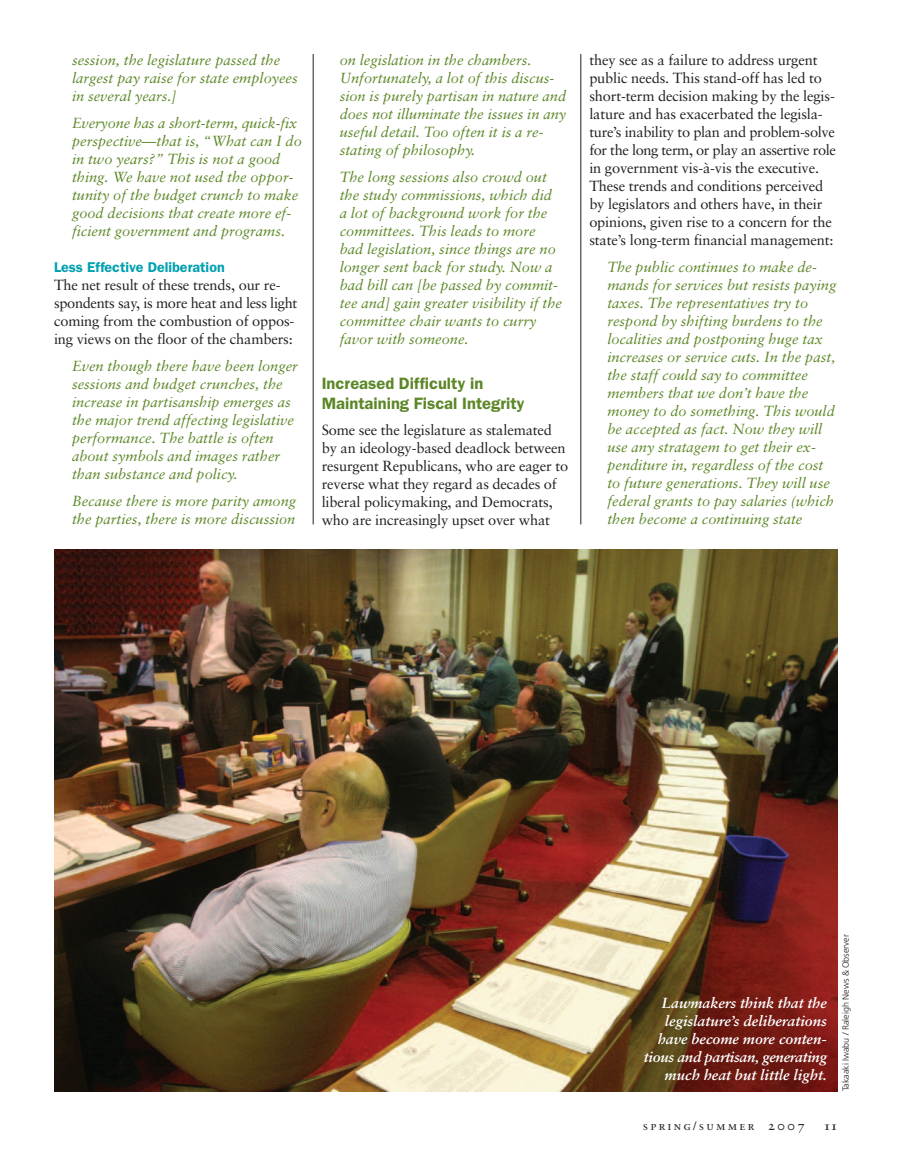
<style>
.page{position:relative;width:905px;height:1175px;background:#fff}
.page>*{position:absolute;margin:0;border:0;box-sizing:border-box;transform-origin:0 0}
.t1{font:600 16.5px/20.2px "Franklin Gothic";color:#5c8727}
.t2{font:italic 14.7px/18px "Sabon";color:#5c8727}
.t3{font:14.7px/18px "Sabon";letter-spacing:-.01em;color:#231f20}
.t4{font:italic 700 14.7px/18px "Sabon";color:#fff;text-align:right}
.t5{font:600 14.25px "Franklin Gothic";color:#00a0b0}
.t6{font:12.15px "Sabon Roman SC";letter-spacing:.185em;color:#231f20}
.t7{font:12.15px "Sabon Bold Os F";color:#231f20}
.t8{font:300 9px "Frutiger";color:#231f20}
.s1{font-size:13.5px}
</style>
<div class="page">
<hr style="left:313px;top:54px;width:1px;height:470px;background:#231f20">
<hr style="left:580px;top:54px;width:1px;height:470px;background:#231f20">
<img style="left:54px;top:550px;width:783px;height:541px">
<p class="t2" style="left:72px;top:52px;width:227px">session, the legislature passed the largest pay raise for state employees in several years.]</p>
<p class="t2" style="left:72px;top:115px;width:231px">Everyone has a short-term, quick-fix perspective—that is, “What can I do in two years?” This is not a good thing. We have not used the oppor&shy;tunity of the budget crunch to make good decisions that create more ef&shy;ficient government and programs.</p>
<p class="t5" style="left:54px;top:259px;width:172px">Less Effective Deliberation</p>
<p class="t3" style="left:54px;top:277px;width:245px">The net result of these trends, our re&shy;spondents say, is more heat and less light coming from the combustion of oppos&shy;ing views on the floor of the chambers:</p>
<p class="t2" style="left:72px;top:358px;width:227px">Even though there have been longer sessions and budget crunches, the increase in partisanship emerges as the major trend affecting legislative performance. The battle is often about symbols and images rather than substance and policy.</p>
<p class="t2" style="left:72px;top:493px;width:226px">Because there is more parity among the parties, there is more discussion</p>
<p class="t2" style="left:340px;top:52px;width:228px">on legislation in the chambers.<br>Unfortunately, a lot of this discus&shy;sion is purely partisan in nature and does not illuminate the issues in any useful detail. Too often it is a re&shy;stating of philosophy.</p>
<p class="t2" style="left:340px;top:169px;width:224px">The long sessions also crowd out the study commissions, which did a lot of background work for the committees. This leads to more bad legislation, since things are no longer sent back for study. Now a bad bill can [be passed by commit&shy;tee and] gain greater visibility if the committee chair wants to curry favor with someone.</p>
<p class="t1" style="left:322px;top:373px;width:204px">Increased Difficulty in<br>Maintaining Fiscal Integrity</p>
<p class="t3" style="left:322px;top:422px;width:248px">Some see the legislature as stalemated by an ideology-based deadlock between resurgent Republicans, who are eager to reverse what they regard as decades of liberal policymaking, and Democrats, who are increasingly upset over what</p>
<p class="t3" style="left:589px;top:52px;width:248px">they see as a failure to address urgent public needs. This stand-off has led to short-term decision making by the legis&shy;lature and has exacerbated the legisla&shy;ture’s inability to plan and problem-solve for the long term, or play an assertive role in government vis-à-vis the executive.<br>These trends and conditions perceived by legislators and others have, in their opinions, given rise to a concern for the state’s long-term financial management:</p>
<p class="t2" style="left:607px;top:259px;width:230px">The public continues to make de&shy;mands for services but resists paying taxes. The representatives try to respond by shifting burdens to the localities and postponing huge tax increases or service cuts. In the past, the staff could say to committee members that we don’t have the money to do something. This would be accepted as fact. Now they will use any stratagem to get their ex&shy;penditure in, regardless of the cost to future generations. They will use federal grants to pay salaries (which then become a continuing state</p>
<p class="t4" style="left:643px;top:994px;width:185px">Lawmakers think that the legislature’s deliberations have become more conten&shy;tious and partisan, generating much heat but little light.</p>
<p class="t8" style="left:841px;top:1091px;width:159px;rotate:-90deg">Takaaki Iwabu / Raleigh News &amp; Observer</p>
<p class="t6" style="left:642px;top:1120px;width:164px">spring/summer <span class="s1">2007</span></p>
<p class="t7" style="left:823px;top:1120px;width:15px">11</p>
</div>
